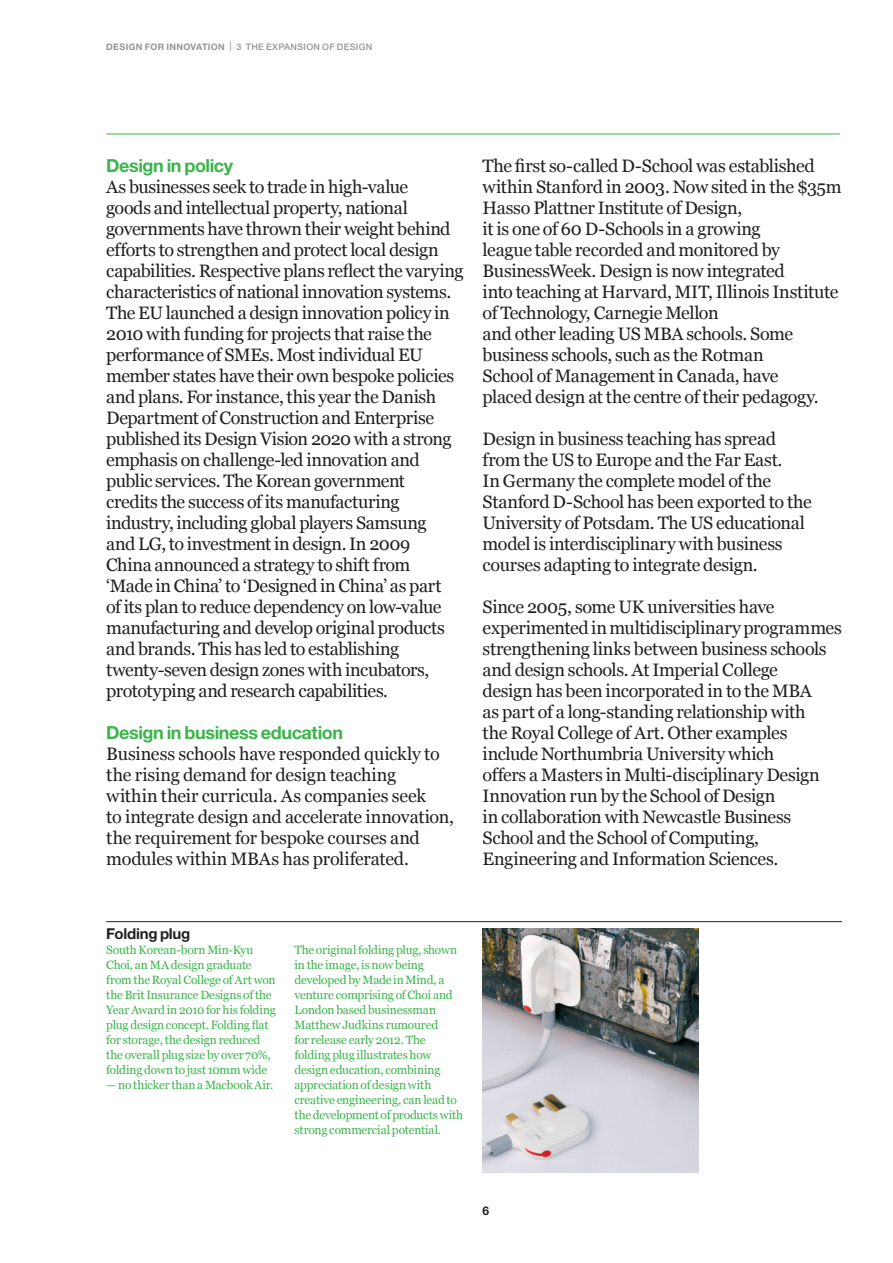
<style>
.page{position:relative;width:893px;height:1263px;background:#fff}
.page>*{position:absolute;margin:0;border:0;box-sizing:border-box;transform-origin:0 0}
.t1{font:18px/21px "Georgia";letter-spacing:-.02em;color:#231f20}
.t2{font:700 18px "Helvetica Neue";letter-spacing:-.025em;color:#3ab54a}
.t3{font:700 15px "Helvetica Neue";letter-spacing:-.015em;color:#231f20}
.t4{font:12px/15px "Georgia";letter-spacing:-.015em;color:#3ab54a}
.t5{font:700 12px "Helvetica Neue";color:#231f20}
.t6{font:500 9px "Helvetica Neue";letter-spacing:.035em;color:#939598}
.t7{font:700 9px "Helvetica Neue";color:#939598}
.s1{font-weight:300;font-size:13.5px}
</style>
<div class="page">
<hr style="left:106px;top:921px;width:736px;height:1px;background:#231f20">
<hr style="left:106px;top:134px;width:734px;height:1px;background:#3ab54a">
<img style="left:483px;top:928px;width:215px;height:245px">
<p class="t7" style="left:106px;top:41px;width:14px">DESIGN</p>
<p class="t7" style="left:145px;top:41px;width:8px">FOR</p>
<p class="t7" style="left:166px;top:41px;width:7px">INNOVATION</p>
<p class="t6" style="left:229px;top:41px;width:145px"><span class="s1">|</span> 3 THE EXPANSION OF DESIGN</p>
<p class="t2" style="left:106px;top:154px;width:128px">Design in policy</p>
<p class="t1" style="left:106px;top:176px;width:359px">As businesses seek to trade in high-value<br>goods and intellectual property, national governments have thrown their weight behind efforts to strengthen and protect local design capabilities. Respective plans reflect the varying characteristics of national innovation systems.<br>The EU launched a design innovation policy in 2010 with funding for projects that raise the performance of SMEs. Most individual EU member states have their own bespoke policies and plans. For instance, this year the Danish Department of Construction and Enterprise published its Design Vision 2020 with a strong emphasis on challenge-led innovation and public services. The Korean government<br>credits the success of its manufacturing industry, including global players Samsung<br>and LG, to investment in design. In 2009<br>China announced a strategy to shift from<br>‘Made in China’ to ‘Designed in China’ as part<br>of its plan to reduce dependency on low-value manufacturing and develop original products and brands. This has led to establishing twenty-seven design zones with incubators, prototyping and research capabilities.</p>
<p class="t2" style="left:106px;top:721px;width:238px">Design in business education</p>
<p class="t1" style="left:106px;top:743px;width:349px">Business schools have responded quickly to the rising demand for design teaching<br>within their curricula. As companies seek<br>to integrate design and accelerate innovation, the requirement for bespoke courses and modules within MBAs has proliferated.</p>
<p class="t1" style="left:483px;top:155px;width:360px">The first so-called D-School was established within Stanford in 2003. Now sited in the $35m Hasso Plattner Institute of Design,<br>it is one of 60 D-Schools in a growing<br>league table recorded and monitored by BusinessWeek. Design is now integrated<br>into teaching at Harvard, MIT, Illinois Institute of Technology, Carnegie Mellon<br>and other leading US MBA schools. Some business schools, such as the Rotman<br>School of Management in Canada, have<br>placed design at the centre of their pedagogy.</p>
<p class="t1" style="left:483px;top:428px;width:331px">Design in business teaching has spread from the US to Europe and the Far East.<br>In Germany the complete model of the Stanford D-School has been exported to the University of Potsdam. The US educational model is interdisciplinary with business courses adapting to integrate design.</p>
<p class="t1" style="left:483px;top:596px;width:361px">Since 2005, some UK universities have experimented in multidisciplinary programmes strengthening links between business schools and design schools. At Imperial College<br>design has been incorporated in to the MBA<br>as part of a long-standing relationship with<br>the Royal College of Art. Other examples include Northumbria University which<br>offers a Masters in Multi-disciplinary Design Innovation run by the School of Design<br>in collaboration with Newcastle Business School and the School of Computing, Engineering and Information Sciences.</p>
<p class="t3" style="left:106px;top:924px;width:86px">Folding plug</p>
<p class="t4" style="left:106px;top:942px;width:171px">South Korean-born Min-Kyu<br>Choi, an MA design graduate from the Royal College of Art won the Brit Insurance Designs of the<br>Year Award in 2010 for his folding plug design concept. Folding flat for storage, the design reduced the overall plug size by over 70%, folding down to just 10mm wide</p>
<p class="t4" style="left:106px;top:1077px;width:169px">— no thicker than a Macbook Air.</p>
<p class="t4" style="left:294px;top:942px;width:170px">The original folding plug, shown in the image, is now being developed by Made in Mind, a venture comprising of Choi and<br>London based businessman<br>Matthew Judkins rumoured<br>for release early 2012. The folding plug illustrates how design education, combining appreciation of design with creative engineering, can lead to the development of products with strong commercial potential.</p>
<p class="t5" style="left:483px;top:1203px;width:8px">6</p>
</div>
